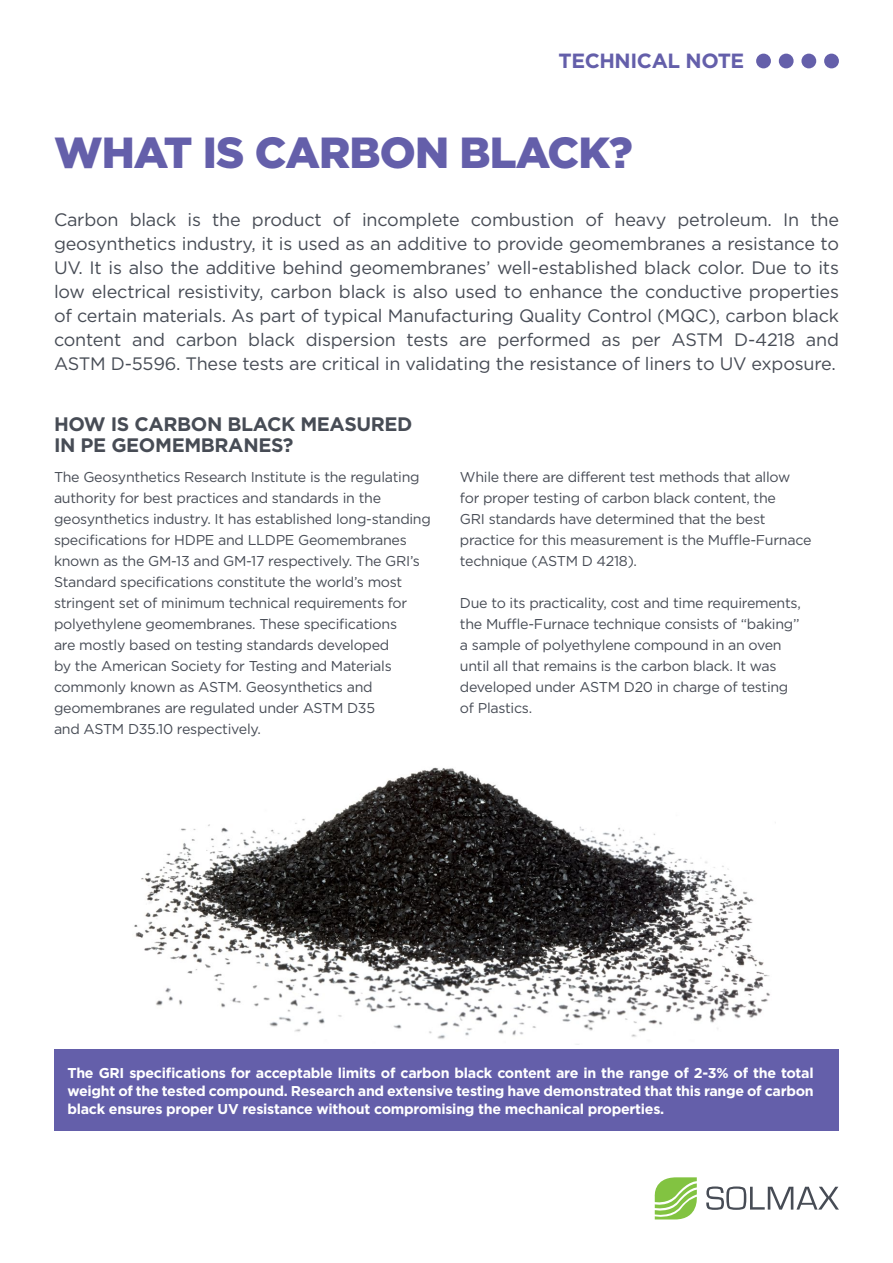
<style>
.page{position:relative;width:893px;height:1263px;background:#fff}
.page>*{position:absolute;margin:0;border:0;box-sizing:border-box;transform-origin:0 0}
.t1{font:900 43.5px "Gotham";letter-spacing:-.02em;color:#645faa}
.t2{font:700 20.55px "Gotham";letter-spacing:-.02em;color:#645faa}
.t3{font:700 19.5px/21px "Gotham";letter-spacing:-.02em;color:#474c55}
.t4{font:18px/24px "Gotham";letter-spacing:-.01em;color:#474c55;text-align:justify}
.t5{font:14.25px/21px "Gotham";letter-spacing:-.02em;color:#474c55}
.t6{font:700 14.25px/18px "Gotham";letter-spacing:-.02em;color:#fff;text-align:justify}
</style>
<div class="page">
<svg style="left:706px;top:1186px;width:133px;height:24px"></svg>
<svg style="left:654px;top:1177px;width:43px;height:43px"></svg>
<div style="left:824px;top:54px;width:15px;height:14px;background:#645faa;border-radius:50%"></div>
<div style="left:801px;top:54px;width:15px;height:14px;background:#645faa;border-radius:50%"></div>
<div style="left:779px;top:54px;width:15px;height:14px;background:#645faa;border-radius:50%"></div>
<div style="left:756px;top:54px;width:15px;height:14px;background:#645faa;border-radius:50%"></div>
<img style="left:134px;top:767px;width:636px;height:278px">
<div style="left:54px;top:1049px;width:784px;height:82px;background:#645faa"></div>
<h2 class="t2" style="left:558px;top:49px;width:187px">TECHNICAL NOTE</h2>
<h1 class="t1" style="left:54px;top:128px;width:580px">WHAT IS CARBON BLACK?</h1>
<p class="t4" style="left:54px;top:208px;width:786px">Carbon black is the product of incomplete combustion of heavy petroleum. In the geosynthetics industry, it is used as an additive to provide geomembranes a resistance to UV. It is also the additive behind geomembranes’ well-established black color. Due to its low electrical resistivity, carbon black is also used to enhance the conductive properties of certain materials. As part of typical Manufacturing Quality Control (MQC), carbon black content and carbon black dispersion tests are performed as per ASTM D-4218 and ASTM D-5596. These tests are critical in validating the resistance of liners to UV exposure.</p>
<h3 class="t3" style="left:54px;top:413px;width:360px">HOW IS CARBON BLACK MEASURED<br>IN PE GEOMEMBRANES?</h3>
<p class="t5" style="left:54px;top:466px;width:378px">The Geosynthetics Research Institute is the regulating authority for best practices and standards in the geosynthetics industry. It has established long-standing specifications for HDPE and LLDPE Geomembranes known as the GM-13 and GM-17 respectively. The GRI’s Standard specifications constitute the world’s most stringent set of minimum technical requirements for polyethylene geomembranes. These specifications<br>are mostly based on testing standards developed<br>by the American Society for Testing and Materials commonly known as ASTM. Geosynthetics and geomembranes are regulated under ASTM D35<br>and ASTM D35.10 respectively.</p>
<p class="t5" style="left:460px;top:466px;width:353px">While there are different test methods that allow for proper testing of carbon black content, the<br>GRI standards have determined that the best practice for this measurement is the Muffle-Furnace technique (ASTM D 4218).</p>
<p class="t5" style="left:460px;top:592px;width:342px">Due to its practicality, cost and time requirements, the Muffle-Furnace technique consists of “baking’’ a sample of polyethylene compound in an oven until all that remains is the carbon black. It was developed under ASTM D20 in charge of testing of Plastics.</p>
<p class="t6" style="left:67px;top:1064px;width:748px">The GRI specifications for acceptable limits of carbon black content are in the range of 2-3% of the total weight of the tested compound. Research and extensive testing have demonstrated that this range of carbon black ensures proper UV resistance without compromising the mechanical properties.</p>
</div>
